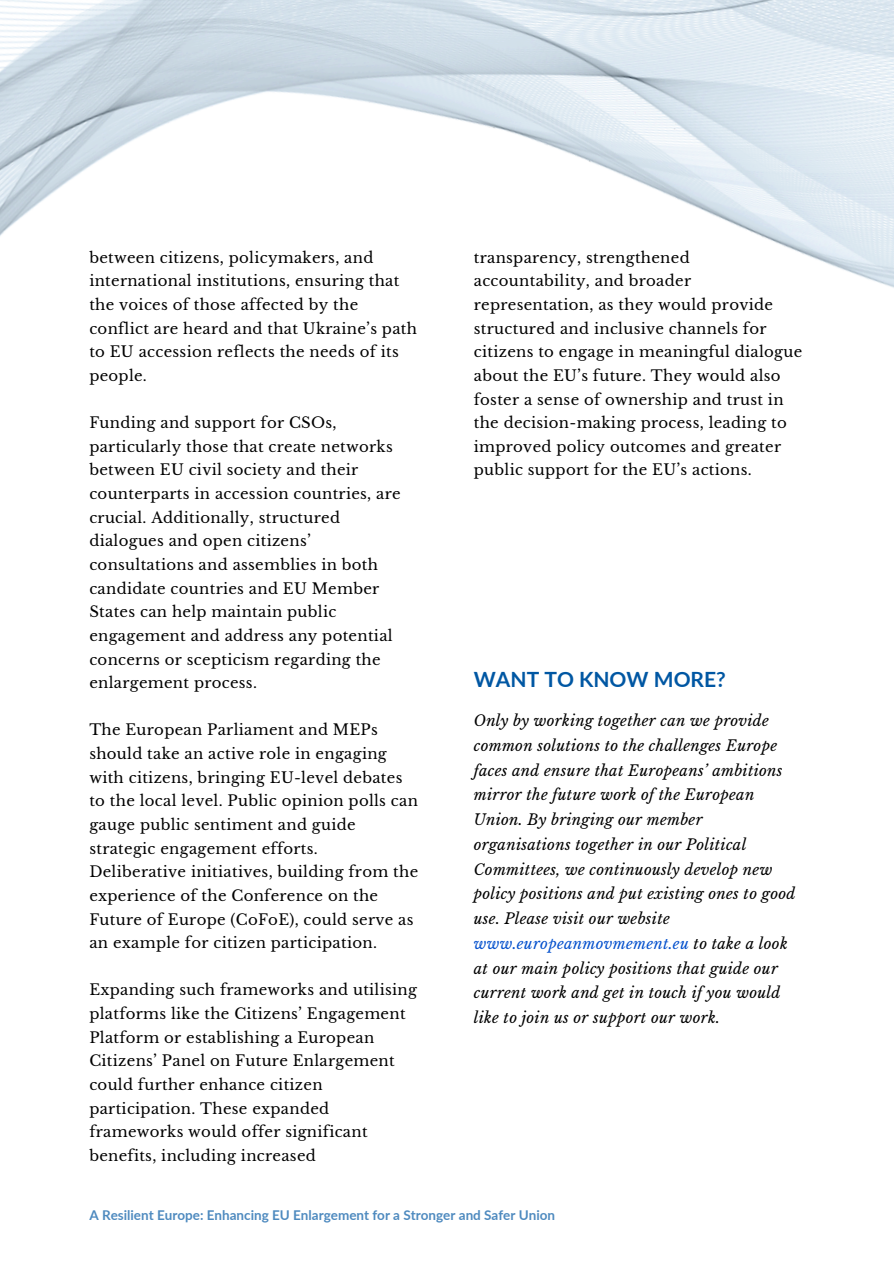
<style>
.page{position:relative;width:894px;height:1264px;background:#fff}
.page>*{position:absolute;margin:0;border:0;box-sizing:border-box;transform-origin:0 0}
.t1{font:700 21px "Lato";color:#0057a3}
.t2{font:14.85px/23.7px "Libre Baskerville";letter-spacing:.02em;color:#000}
.t3{font:italic 14.85px/24.8px "Libre Baskerville";letter-spacing:.02em;color:#000}
.t4{font:700 13.5px "Lato";color:#0057a3}
.s1{color:#0551cd}
</style>
<div class="page">
<img style="left:0;top:0;width:893px;height:288px">
<p class="t2" style="left:89px;top:246px;width:329px">between citizens, policymakers, and international institutions, ensuring that the voices of those affected by the conflict are heard and that Ukraine’s path to EU accession reflects the needs of its people.</p>
<p class="t2" style="left:89px;top:411px;width:313px">Funding and support for CSOs, particularly those that create networks between EU civil society and their counterparts in accession countries, are crucial. Additionally, structured dialogues and open citizens’ consultations and assemblies in both candidate countries and EU Member States can help maintain public engagement and address any potential concerns or scepticism regarding the enlargement process.</p>
<p class="t2" style="left:89px;top:718px;width:330px">The European Parliament and MEPs should take an active role in engaging with citizens, bringing EU-level debates to the local level. Public opinion polls can gauge public sentiment and guide strategic engagement efforts.<br>Deliberative initiatives, building from the experience of the Conference on the Future of Europe (CoFoE), could serve as an example for citizen participation.</p>
<p class="t2" style="left:89px;top:978px;width:329px">Expanding such frameworks and utilising platforms like the Citizens’ Engagement Platform or establishing a European Citizens’ Panel on Future Enlargement could further enhance citizen participation. These expanded frameworks would offer significant benefits, including increased</p>
<p class="t2" style="left:473px;top:246px;width:217px">transparency, strengthened</p>
<p class="t2" style="left:473px;top:269px;width:330px">accountability, and broader representation, as they would provide structured and inclusive channels for citizens to engage in meaningful dialogue about the EU’s future. They would also foster a sense of ownership and trust in the decision-making process, leading to improved policy outcomes and greater public support for the EU’s actions.</p>
<h1 class="t1" style="left:473px;top:666px;width:253px">WANT TO KNOW MORE?</h1>
<p class="t3" style="left:473px;top:708px;width:323px">Only by working together can we provide common solutions to the challenges Europe faces and ensure that Europeans’ ambitions mirror the future work of the European Union. By bringing our member organisations together in our Political Committees, we continuously develop new policy positions and put existing ones to good use. Please visit our website <span class="s1">www.europeanmovmement.eu</span> to take a look at our main policy positions that guide our current work and get in touch if you would like to join us or support our work.</p>
<p class="t4" style="left:89px;top:1206px;width:467px">A Resilient Europe: Enhancing EU Enlargement for a Stronger and Safer Union</p>
</div>
